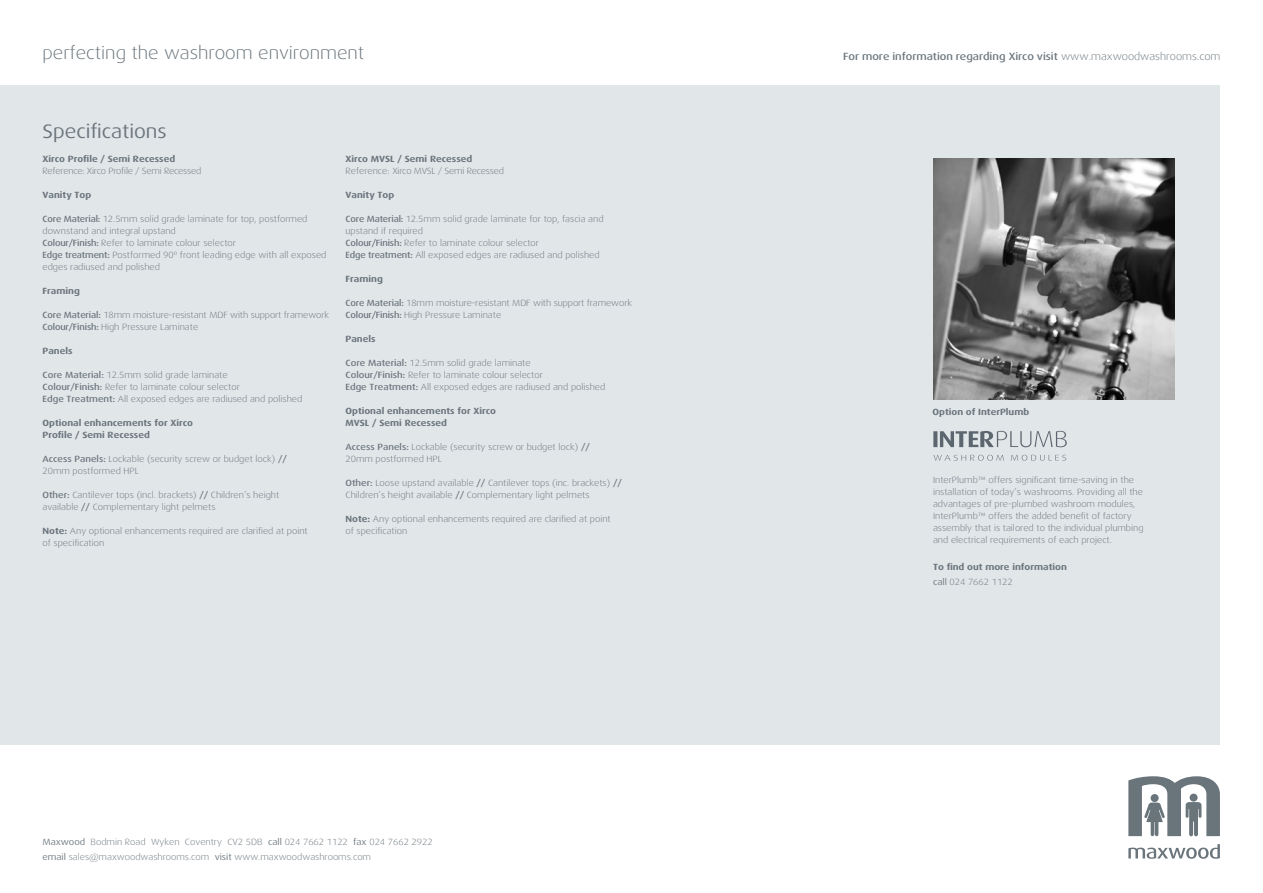
<style>
.page{position:relative;width:1263px;height:893px;background:#fff}
.page>*{position:absolute;margin:0;border:0;box-sizing:border-box;transform-origin:0 0}
.t1{font:19.5px "Dax Wide";color:#6a757c}
.t2{font:300 18px "Dax Wide";color:#6a757c}
.t3{font:500 10.5px "Dax Wide";color:#6a757c}
.t4{font:300 9px/12px "Dax Wide";color:#6a757c}
.t5{font:700 9px/12px "Dax Wide";color:#6a757c}
.t6{font:300 9px "Dax Wide";letter-spacing:-.025em;color:#6a757c}
.s1{font-weight:500}
.s2{font-weight:700}
.s3{font-weight:400}
.s4{font-weight:300}
</style>
<div class="page">
<div style="left:0;top:85px;width:1220px;height:659px;background:#e1e6e9"></div>
<svg style="left:1128px;top:776px;width:92px;height:60px"></svg>
<svg style="left:1128px;top:844px;width:92px;height:15px"></svg>
<svg style="left:934px;top:455px;width:70px;height:6px"></svg>
<svg style="left:1011px;top:455px;width:55px;height:6px"></svg>
<svg style="left:933px;top:431px;width:4px;height:16px"></svg>
<svg style="left:940px;top:431px;width:127px;height:16px"></svg>
<img style="left:933px;top:159px;width:242px;height:241px">
<h2 class="t2" style="left:43px;top:43px;width:323px">perfecting the washroom environment</h2>
<h1 class="t1" style="left:43px;top:120px;width:126px">Specifications</h1>
<p class="t5" style="left:43px;top:152px;width:134px">Xirco Profile / Semi Recessed</p>
<p class="t6" style="left:43px;top:165px;width:160px">Reference: Xirco Profile / Semi Recessed</p>
<p class="t5" style="left:43px;top:188px;width:50px">Vanity Top</p>
<p class="t4" style="left:43px;top:213px;width:285px"><span class="s1">Core Material:</span> 12.5mm solid grade laminate for top, postformed downstand and integral upstand<br><span class="s1">Colour/Finish:</span> Refer to laminate colour selector<br><span class="s1">Edge treatment:</span> Postformed 90º front leading edge with all exposed edges radiused and polished</p>
<p class="t5" style="left:43px;top:284px;width:39px">Framing</p>
<p class="t4" style="left:43px;top:309px;width:288px"><span class="s1">Core Material:</span> 18mm moisture-resistant MDF with support framework<br><span class="s1">Colour/Finish:</span> High Pressure Laminate</p>
<p class="t5" style="left:43px;top:344px;width:32px">Panels</p>
<p class="t4" style="left:43px;top:369px;width:261px"><span class="s1">Core Material:</span> 12.5mm solid grade laminate<br><span class="s1">Colour/Finish:</span> Refer to laminate colour selector<br><span class="s1">Edge Treatment:</span> All exposed edges are radiused and polished</p>
<p class="t5" style="left:43px;top:416px;width:152px">Optional enhancements for Xirco<br>Profile / Semi Recessed</p>
<p class="t4" style="left:43px;top:453px;width:246px"><span class="s1">Access Panels:</span> Lockable (security screw or budget lock) <span class="s1">//<br></span>20mm postformed HPL</p>
<p class="t4" style="left:43px;top:489px;width:238px"><span class="s1">Other:</span> Cantilever tops (incl. brackets) <span class="s1">//</span> Children’s height available <span class="s1">//</span> Complementary light pelmets</p>
<p class="t4" style="left:43px;top:525px;width:267px"><span class="s2">Note:</span> Any optional enhancements required are clarified at point of specification</p>
<p class="t5" style="left:345px;top:152px;width:128px">Xirco MVSL / Semi Recessed</p>
<p class="t6" style="left:345px;top:165px;width:160px">Reference: Xirco MVSL / Semi Recessed</p>
<p class="t5" style="left:345px;top:188px;width:50px">Vanity Top</p>
<p class="t4" style="left:345px;top:213px;width:259px"><span class="s1">Core Material:</span> 12.5mm solid grade laminate for top, fascia and upstand if required<br><span class="s1">Colour/Finish:</span> Refer to laminate colour selector<br><span class="s1">Edge treatment:</span> All exposed edges are radiused and polished</p>
<p class="t5" style="left:345px;top:272px;width:39px">Framing</p>
<p class="t4" style="left:345px;top:297px;width:288px"><span class="s1">Core Material:</span> 18mm moisture-resistant MDF with support framework<br><span class="s1">Colour/Finish:</span> High Pressure Laminate</p>
<p class="t5" style="left:345px;top:332px;width:32px">Panels</p>
<p class="t4" style="left:345px;top:357px;width:261px"><span class="s1">Core Material:</span> 12.5mm solid grade laminate<br><span class="s1">Colour/Finish:</span> Refer to laminate colour selector<br><span class="s1">Edge Treatment:</span> All exposed edges are radiused and polished</p>
<p class="t5" style="left:345px;top:404px;width:152px">Optional enhancements for Xirco<br>MVSL / Semi Recessed</p>
<p class="t4" style="left:345px;top:441px;width:246px"><span class="s1">Access Panels:</span> Lockable (security screw or budget lock) <span class="s1">//<br></span>20mm postformed HPL</p>
<p class="t4" style="left:345px;top:477px;width:278px"><span class="s1">Other:</span> Loose upstand available <span class="s1">//</span> Cantilever tops (inc. brackets) <span class="s1">//<br></span>Children’s height available <span class="s1">//</span> Complementary light pelmets</p>
<p class="t4" style="left:345px;top:513px;width:267px"><span class="s2">Note:</span> Any optional enhancements required are clarified at point of specification</p>
<p class="t4" style="left:43px;top:834px;width:392px;line-height:15px"><span class="s3">Maxwood</span> Bodmin Road Wyken Coventry CV2 5DB <span class="s3">call</span> 024 7662 1122 <span class="s3">fax</span> 024 7662 2922 <span class="s3">email</span> sales@maxwoodwashrooms.com <span class="s3">visit</span> www.maxwoodwashrooms.com</p>
<p class="t3" style="left:843px;top:51px;width:379px">For more information regarding Xirco visit <span class="s4">www.maxwoodwashrooms.com</span></p>
<p class="t5" style="left:932px;top:406px;width:98px">Option of InterPlumb</p>
<p class="t4" style="left:933px;top:473px;width:212px">InterPlumb™ offers significant time-saving in the installation of today’s washrooms. Providing all the advantages of pre-plumbed washroom modules, InterPlumb™ offers the added benefit of factory assembly that is tailored to the individual plumbing and electrical requirements of each project.</p>
<p class="t5" style="left:933px;top:559px;width:135px;line-height:15px">To find out more information <span class="s3">call</span> <span class="s4">024 7662 1122</span></p>
</div>
